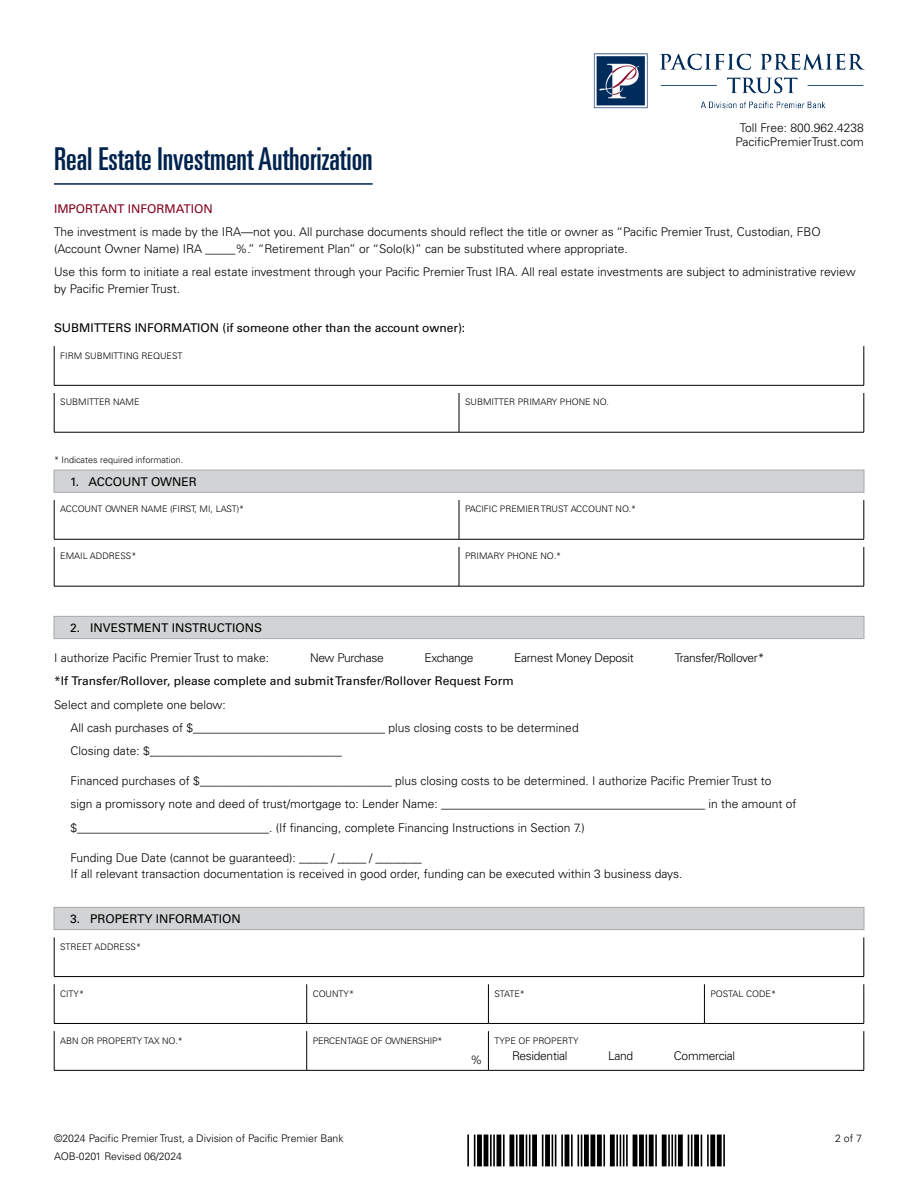
<style>
.page{position:relative;width:918px;height:1188px;background:#fff}
.page>*{position:absolute;margin:0;border:0;box-sizing:border-box;transform-origin:0 0}
.t1{font:31.5px "Univers LT Pro Ult Cond";color:#00234e}
.t2{font:300 12px/23.2px "Univers";color:#000}
.t3{font:12px "Univers";color:#000}
.t4{font:300 12px "Univers";letter-spacing:-.025em;color:#000}
.t5{font:12px "Univers";color:#820020}
.t6{font:300 10.5px/17.4px "Univers";color:#000}
.t7{font:300 9px "Univers";color:#000}
</style>
<div class="page">
<img style="left:593px;top:53px;width:272px;height:56px">
<hr style="left:54px;top:183px;width:319px;height:2px;background:#00234e">
<div style="left:54px;top:470px;width:810px;height:23px;background:#d1d3d4;border:1px solid #a7a9ac"></div>
<div style="left:54px;top:616px;width:810px;height:23px;background:#d1d3d4;border:1px solid #a7a9ac"></div>
<div style="left:54px;top:907px;width:810px;height:23px;background:#d1d3d4;border:1px solid #a7a9ac"></div>
<hr style="left:54px;top:346px;width:1px;height:39px;background:#000">
<hr style="left:864px;top:346px;width:1px;height:39px;background:#000">
<hr style="left:54px;top:385px;width:810px;height:1px;background:#000">
<hr style="left:54px;top:393px;width:1px;height:39px;background:#000">
<hr style="left:459px;top:393px;width:1px;height:39px;background:#000">
<hr style="left:864px;top:393px;width:1px;height:39px;background:#000">
<hr style="left:54px;top:432px;width:405px;height:1px;background:#000">
<hr style="left:459px;top:432px;width:405px;height:1px;background:#000">
<hr style="left:54px;top:500px;width:1px;height:39px;background:#000">
<hr style="left:459px;top:500px;width:1px;height:39px;background:#000">
<hr style="left:864px;top:500px;width:1px;height:39px;background:#000">
<hr style="left:54px;top:539px;width:405px;height:1px;background:#000">
<hr style="left:459px;top:539px;width:405px;height:1px;background:#000">
<hr style="left:54px;top:547px;width:1px;height:39px;background:#000">
<hr style="left:459px;top:547px;width:1px;height:39px;background:#000">
<hr style="left:864px;top:547px;width:1px;height:39px;background:#000">
<hr style="left:54px;top:586px;width:405px;height:1px;background:#000">
<hr style="left:459px;top:586px;width:405px;height:1px;background:#000">
<hr style="left:54px;top:937px;width:1px;height:39px;background:#000">
<hr style="left:864px;top:937px;width:1px;height:39px;background:#000">
<hr style="left:54px;top:976px;width:810px;height:1px;background:#000">
<hr style="left:54px;top:984px;width:1px;height:39px;background:#000">
<hr style="left:306px;top:984px;width:1px;height:39px;background:#000">
<hr style="left:488px;top:984px;width:1px;height:39px;background:#000">
<hr style="left:704px;top:984px;width:1px;height:39px;background:#000">
<hr style="left:864px;top:984px;width:1px;height:39px;background:#000">
<hr style="left:54px;top:1023px;width:253px;height:1px;background:#000">
<hr style="left:307px;top:1023px;width:181px;height:1px;background:#000">
<hr style="left:488px;top:1023px;width:216px;height:1px;background:#000">
<hr style="left:704px;top:1023px;width:160px;height:1px;background:#000">
<hr style="left:54px;top:1031px;width:1px;height:39px;background:#000">
<hr style="left:306px;top:1031px;width:1px;height:39px;background:#000">
<hr style="left:488px;top:1031px;width:1px;height:39px;background:#000">
<hr style="left:864px;top:1031px;width:1px;height:39px;background:#000">
<hr style="left:54px;top:1070px;width:253px;height:1px;background:#000">
<hr style="left:307px;top:1070px;width:181px;height:1px;background:#000">
<hr style="left:488px;top:1070px;width:376px;height:1px;background:#000">
<p class="t2" style="left:736px;top:121px;width:130px;line-height:14.4px;text-align:center">Toll Free: 800.962.4238<br>PacificPremierTrust.com</p>
<h1 class="t1" style="left:54px;top:137px;width:320px">Real Estate Investment Authorization</h1>
<p class="t5" style="left:54px;top:202px;width:160px">IMPORTANT INFORMATION</p>
<p class="t2" style="left:54px;top:224px;width:768px;line-height:16.5px">The investment is made by the IRA—not you. All purchase documents should reflect the title or owner as “Pacific Premier Trust, Custodian, FBO (Account Owner Name) IRA _____%.” “Retirement Plan” or “Solo(k)” can be substituted where appropriate.</p>
<p class="t2" style="left:54px;top:264px;width:803px;line-height:16.5px">Use this form to initiate a real estate investment through your Pacific Premier Trust IRA. All real estate investments are subject to administrative review by Pacific Premier Trust.</p>
<p class="t3" style="left:54px;top:320px;width:413px">SUBMITTERS INFORMATION (if someone other than the account owner):</p>
<p class="t7" style="left:60px;top:350px;width:124px">FIRM SUBMITTING REQUEST</p>
<p class="t7" style="left:60px;top:397px;width:81px">SUBMITTER NAME</p>
<p class="t7" style="left:465px;top:397px;width:146px">SUBMITTER PRIMARY PHONE NO.</p>
<p class="t7" style="left:54px;top:454px;width:131px">* Indicates required information.</p>
<p class="t3" style="left:70px;top:474px;width:128px">1. ACCOUNT OWNER</p>
<p class="t7" style="left:60px;top:504px;width:186px">ACCOUNT OWNER NAME (FIRST, MI, LAST)*</p>
<p class="t7" style="left:465px;top:504px;width:173px">PACIFIC PREMIER TRUST ACCOUNT NO.*</p>
<p class="t7" style="left:60px;top:551px;width:78px">EMAIL ADDRESS*</p>
<p class="t7" style="left:465px;top:551px;width:98px">PRIMARY PHONE NO.*</p>
<p class="t3" style="left:70px;top:621px;width:193px">2. INVESTMENT INSTRUCTIONS</p>
<p class="t2" style="left:54px;top:646px;width:217px">I authorize Pacific Premier Trust to make:</p>
<p class="t4" style="left:310px;top:651px;width:75px">New Purchase</p>
<p class="t4" style="left:424px;top:651px;width:51px">Exchange</p>
<p class="t4" style="left:514px;top:651px;width:121px">Earnest Money Deposit</p>
<p class="t4" style="left:675px;top:651px;width:91px">Transfer/Rollover*</p>
<p class="t3" style="left:54px;top:674px;width:461px">*If Transfer/Rollover, please complete and submit Transfer/Rollover Request Form</p>
<p class="t2" style="left:70px;top:693px;width:510px;text-indent:-16px">Select and complete one below:<br>All cash purchases of $________________________________ plus closing costs to be determined<br>Closing date: $________________________________</p>
<p class="t2" style="left:70px;top:769px;width:728px">Financed purchases of $________________________________ plus closing costs to be determined. I authorize Pacific Premier Trust to<br>sign a promissory note and deed of trust/mortgage to: Lender Name: ____________________________________________ in the amount of $________________________________. (If financing, complete Financing Instructions in Section 7.)</p>
<p class="t2" style="left:70px;top:849px;width:613px;line-height:16.5px">Funding Due Date (cannot be guaranteed): _____ / _____ / ________<br>If all relevant transaction documentation is received in good order, funding can be executed within 3 business days.</p>
<p class="t3" style="left:70px;top:912px;width:172px">3. PROPERTY INFORMATION</p>
<p class="t7" style="left:60px;top:941px;width:82px">STREET ADDRESS*</p>
<p class="t7" style="left:60px;top:988px;width:25px">CITY*</p>
<p class="t7" style="left:313px;top:988px;width:43px">COUNTY*</p>
<p class="t7" style="left:494px;top:988px;width:32px">STATE*</p>
<p class="t7" style="left:710px;top:988px;width:67px">POSTAL CODE*</p>
<p class="t7" style="left:60px;top:1035px;width:124px">ABN OR PROPERTY TAX NO.*</p>
<p class="t7" style="left:313px;top:1035px;width:131px">PERCENTAGE OF OWNERSHIP*</p>
<p class="t2" style="left:470px;top:1048px;width:13px">%</p>
<p class="t7" style="left:494px;top:1035px;width:86px">TYPE OF PROPERTY</p>
<p class="t4" style="left:512px;top:1049px;width:57px">Residential</p>
<p class="t2" style="left:608px;top:1044px;width:27px">Land</p>
<p class="t4" style="left:674px;top:1049px;width:63px">Commercial</p>
<p class="t6" style="left:54px;top:1130px;width:291px">©2024 Pacific Premier Trust, a Division of Pacific Premier Bank<br>AOB-0201 Revised 06/2024</p>
<p class="t6" style="left:835px;top:1130px;width:28px">2 of 7</p>
</div>
